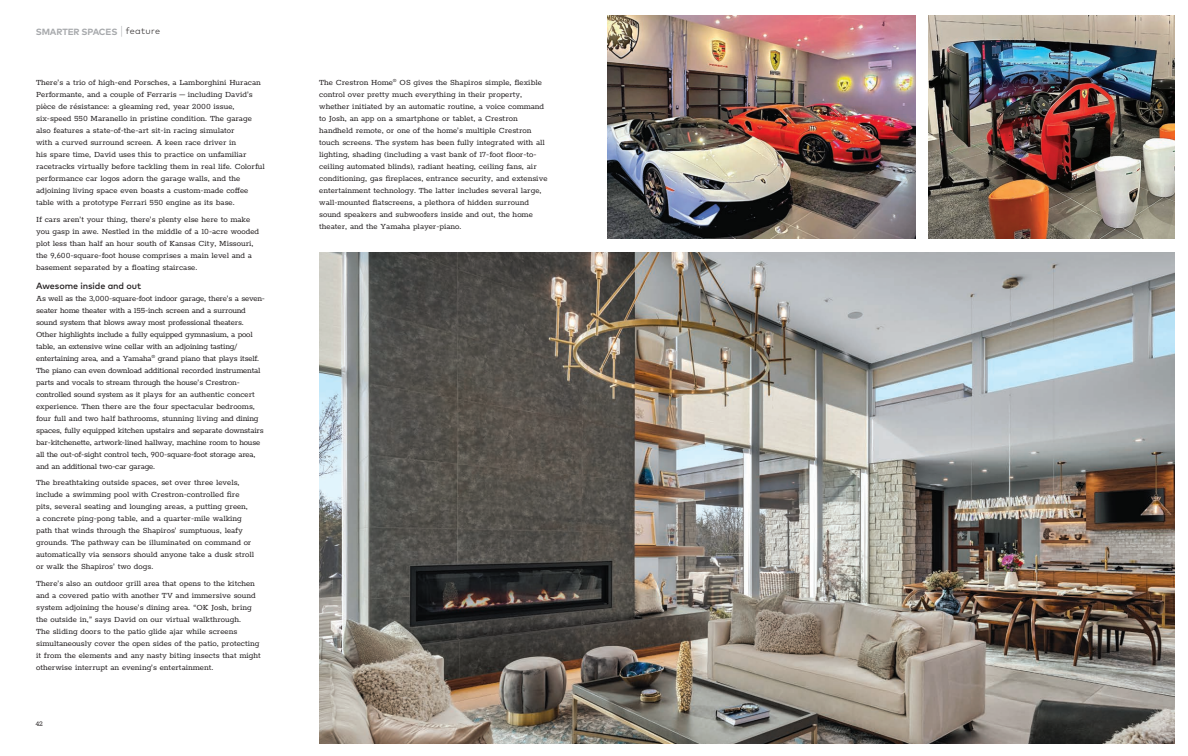
<style>
.page{position:relative;width:1188px;height:756px;background:#fff}
.page>*{position:absolute;margin:0;border:0;box-sizing:border-box;transform-origin:0 0}
.t1{font:9px/12px "Rokkitt";color:#231f20}
.t2{font:9px/12px "Rokkitt";letter-spacing:-.02em;color:#231f20}
.t3{font:700 9px "Mark Pro";letter-spacing:-.015em;color:#a7a9ac}
.t4{font:500 9px "Mark Pro";letter-spacing:-.01em;color:#231f20}
.t5{font:8px "Rokkitt";color:#231f20}
.s1{font-weight:200;font-size:13px}
.s2{font-weight:300;color:#231f20}
</style>
<div class="page">
<img style="left:319px;top:252px;width:856px;height:491px">
<img style="left:607px;top:15px;width:308px;height:224px">
<img style="left:928px;top:15px;width:247px;height:224px">
<p class="t3" style="left:36px;top:25px;width:126px">SMARTER SPACES <span class="s1">|</span> <span class="s2">feature</span></p>
<p class="t1" style="left:36px;top:76px;width:230px">There’s a trio of high-end Porsches, a Lamborghini Huracan Performante, and a couple of Ferraris – including David’s pièce de résistance: a gleaming red, year 2000 issue, six-speed 550 Maranello in pristine condition. The garage also features a state-of-the-art sit-in racing simulator<br>with a curved surround screen. A keen race driver in<br>his spare time, David uses this to practice on unfamiliar racetracks virtually before tackling them in real life. Colorful performance car logos adorn the garage walls, and the adjoining living space even boasts a custom-made coffee table with a prototype Ferrari 550 engine as its base.</p>
<p class="t1" style="left:36px;top:212px;width:225px">If cars aren’t your thing, there’s plenty else here to make you gasp in awe. Nestled in the middle of a 10-acre wooded plot less than half an hour south of Kansas City, Missouri, the 9,600-square-foot house comprises a main level and a basement separated by a floating staircase.</p>
<p class="t4" style="left:36px;top:279px;width:107px">Awesome inside and out</p>
<p class="t2" style="left:36px;top:291px;width:230px">As well as the 3,000-square-foot indoor garage, there’s a seven&shy;seater home theater with a 155-inch screen and a surround sound system that blows away most professional theaters.<br>Other highlights include a fully equipped gymnasium, a pool table, an extensive wine cellar with an adjoining tasting/ entertaining area, and a Yamaha<sup>®</sup> grand piano that plays itself.<br>The piano can even download additional recorded instrumental parts and vocals to stream through the house’s Crestron&shy;controlled sound system as it plays for an authentic concert experience. Then there are the four spectacular bedrooms, four full and two half bathrooms, stunning living and dining spaces, fully equipped kitchen upstairs and separate downstairs bar-kitchenette, artwork-lined hallway, machine room to house all the out-of-sight control tech, 900-square-foot storage area, and an additional two-car garage.</p>
<p class="t1" style="left:36px;top:476px;width:220px">The breathtaking outside spaces, set over three levels, include a swimming pool with Crestron-controlled fire pits, several seating and lounging areas, a putting green, a concrete ping-pong table, and a quarter-mile walking path that winds through the Shapiros’ sumptuous, leafy grounds. The pathway can be illuminated on command or automatically via sensors should anyone take a dusk stroll or walk the Shapiros’ two dogs.</p>
<p class="t1" style="left:36px;top:576px;width:226px">There’s also an outdoor grill area that opens to the kitchen and a covered patio with another TV and immersive sound system adjoining the house’s dining area. “OK Josh, bring the outside in,” says David on our virtual walkthrough.<br>The sliding doors to the patio glide ajar while screens simultaneously cover the open sides of the patio, protecting it from the elements and any nasty biting insects that might otherwise interrupt an evening’s entertainment.</p>
<p class="t5" style="left:36px;top:718px;width:9px">42</p>
<p class="t1" style="left:319px;top:76px;width:230px">The Crestron Home<sup>®</sup> OS gives the Shapiros simple, flexible control over pretty much everything in their property, whether initiated by an automatic routine, a voice command to Josh, an app on a smartphone or tablet, a Crestron handheld remote, or one of the home’s multiple Crestron touch screens. The system has been fully integrated with all lighting, shading (including a vast bank of 17-foot floor-to&shy;ceiling automated blinds), radiant heating, ceiling fans, air conditioning, gas fireplaces, entrance security, and extensive entertainment technology. The latter includes several large, wall-mounted flatscreens, a plethora of hidden surround sound speakers and subwoofers inside and out, the home theater, and the Yamaha player-piano.</p>
</div>
